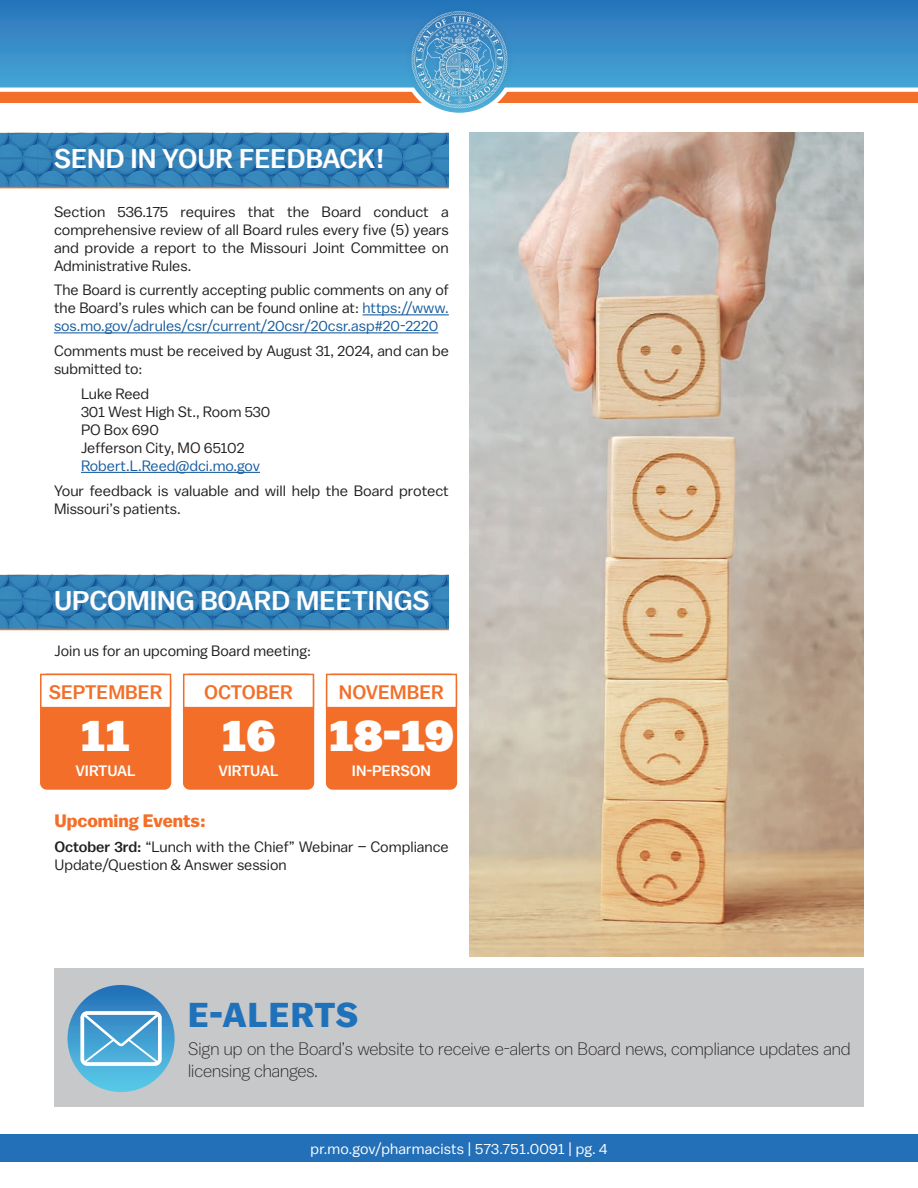
<style>
.page{position:relative;width:918px;height:1188px;background:#fff}
.page>*{position:absolute;margin:0;border:0;box-sizing:border-box;transform-origin:0 0}
.t1{font:900 45.15px "Balto";letter-spacing:-.005em;color:#fff}
.t2{font:700 34.5px "Balto";letter-spacing:.025em;color:#1f72ba}
.t3{font:500 27px "Balto";color:#fff}
.t4{font:500 19.65px "Balto";color:#f36f29}
.t5{font:300 18px/21.6px "Balto";color:#231f20}
.Article_Subheading{font:700 18px "Balto";color:#f36f29}
.Body_Text{font:15px/18px "Balto";color:#231f20}
.t6{font:15px "Balto";letter-spacing:.01em;color:#fff}
.Body_Text-2{font:15px "Balto";color:#175d9e}
.t7{font:500 15px "Balto";color:#fff}
.s1{color:#175d9e}
.s2{font-weight:500}
</style>
<div class="page">
<div style="left:0;top:1134px;width:918px;height:27px;background:#2370b9"></div>
<svg style="left:0;top:0;width:918px;height:103px;background:#538eb8"></svg>
<div style="left:404px;top:3px;width:111px;height:113px;background:#231f20;opacity:.33"></div>
<img style="left:410px;top:10px;width:99px;height:99px">
<div style="left:54px;top:968px;width:810px;height:139px;background:#c7c8ca"></div>
<div style="left:68px;top:985px;width:107px;height:107px;background:linear-gradient(to bottom,#266fb8,#5dcde9);border-radius:54px"></div>
<svg style="left:80px;top:1011px;width:82px;height:55px;background:#78b9de"></svg>
<svg style="left:0;top:133px;width:449px;height:54px;background:#3280b5"></svg>
<hr style="left:0;top:187px;width:449px;height:1px;background:#f36f29">
<hr style="left:363px;top:314px;width:86px;height:1px;background:#175d9e">
<hr style="left:54px;top:332px;width:384px;height:1px;background:#175d9e">
<hr style="left:81px;top:472px;width:179px;height:1px;background:#175d9e">
<svg style="left:0;top:575px;width:449px;height:54px;background:#327fb5"></svg>
<hr style="left:0;top:629px;width:449px;height:1px;background:#f36f29">
<div style="left:40px;top:674px;width:131px;height:116px;background:#f36f29;border-radius:7px"></div>
<div style="left:41px;top:674px;width:130px;height:34px;background:#fff"></div>
<div style="left:40px;top:674px;width:131px;height:34px;border:2px solid #f36f29"></div>
<div style="left:183px;top:674px;width:131px;height:116px;background:#f36f29;border-radius:7px"></div>
<div style="left:184px;top:674px;width:129px;height:34px;background:#fff"></div>
<div style="left:183px;top:674px;width:131px;height:34px;border:2px solid #f36f29"></div>
<div style="left:326px;top:674px;width:131px;height:116px;background:#f36f29;border-radius:7px"></div>
<div style="left:327px;top:674px;width:129px;height:34px;background:#fff"></div>
<div style="left:326px;top:674px;width:131px;height:34px;border:2px solid #f36f29"></div>
<svg style="left:469px;top:133px;width:395px;height:824px;background:#cab8a2"></svg>
<p class="t3" style="left:54px;top:142px;width:332px">SEND IN YOUR FEEDBACK!</p>
<p class="Body_Text" style="left:54px;top:202px;width:396px;text-align:justify">Section 536.175 requires that the Board conduct a comprehensive review of all Board rules every five (5) years and provide a report to the Missouri Joint Committee on Administrative Rules.</p>
<p class="Body_Text" style="left:54px;top:281px;width:396px;text-align:justify">The Board is currently accepting public comments on any of the Board’s rules which can be found online at: <span class="s1">https://www. sos.mo.gov/adrules/csr/current/20csr/20csr.asp#20-2220</span></p>
<p class="Body_Text" style="left:54px;top:341px;width:396px">Comments must be received by August 31, 2024, and can be submitted to:</p>
<p class="Body_Text" style="left:81px;top:384px;width:70px">Luke Reed</p>
<p class="Body_Text" style="left:81px;top:402px;width:191px">301 West High St., Room 530</p>
<p class="Body_Text" style="left:81px;top:420px;width:79px">PO Box 690</p>
<p class="Body_Text" style="left:81px;top:438px;width:165px">Jefferson City, MO 65102</p>
<p class="Body_Text-2" style="left:81px;top:457px;width:181px">Robert.L.Reed@dci.mo.gov</p>
<p class="Body_Text" style="left:54px;top:481px;width:396px">Your feedback is valuable and will help the Board protect<br>Missouri’s patients.</p>
<p class="t3" style="left:54px;top:584px;width:377px">UPCOMING BOARD MEETINGS</p>
<p class="Body_Text" style="left:54px;top:641px;width:258px">Join us for an upcoming Board meeting:</p>
<p class="t4" style="left:49px;top:680px;width:115px">SEPTEMBER</p>
<p class="t1" style="left:81px;top:709px;width:51px">11</p>
<p class="t7" style="left:75px;top:761px;width:62px">VIRTUAL</p>
<p class="t4" style="left:204px;top:680px;width:90px">OCTOBER</p>
<p class="t1" style="left:222px;top:709px;width:55px">16</p>
<p class="t7" style="left:218px;top:761px;width:62px">VIRTUAL</p>
<p class="t4" style="left:339px;top:680px;width:107px">NOVEMBER</p>
<p class="t1" style="left:329px;top:709px;width:127px">18-19</p>
<p class="t7" style="left:352px;top:761px;width:81px">IN-PERSON</p>
<p class="Article_Subheading" style="left:54px;top:810px;width:153px">Upcoming Events:</p>
<p class="Body_Text" style="left:54px;top:837px;width:396px"><span class="s2">October 3rd:</span> “Lunch with the Chief” Webinar – Compliance<br>Update/Question &amp; Answer session</p>
<p class="t2" style="left:188px;top:994px;width:172px">E-ALERTS</p>
<p class="t5" style="left:188px;top:1038px;width:664px">Sign up on the Board’s website to receive e-alerts on Board news, compliance updates and licensing changes.</p>
<p class="t6" style="left:311px;top:1139px;width:298px">pr.mo.gov/pharmacists | 573.751.0091 | pg. 4</p>
</div>
